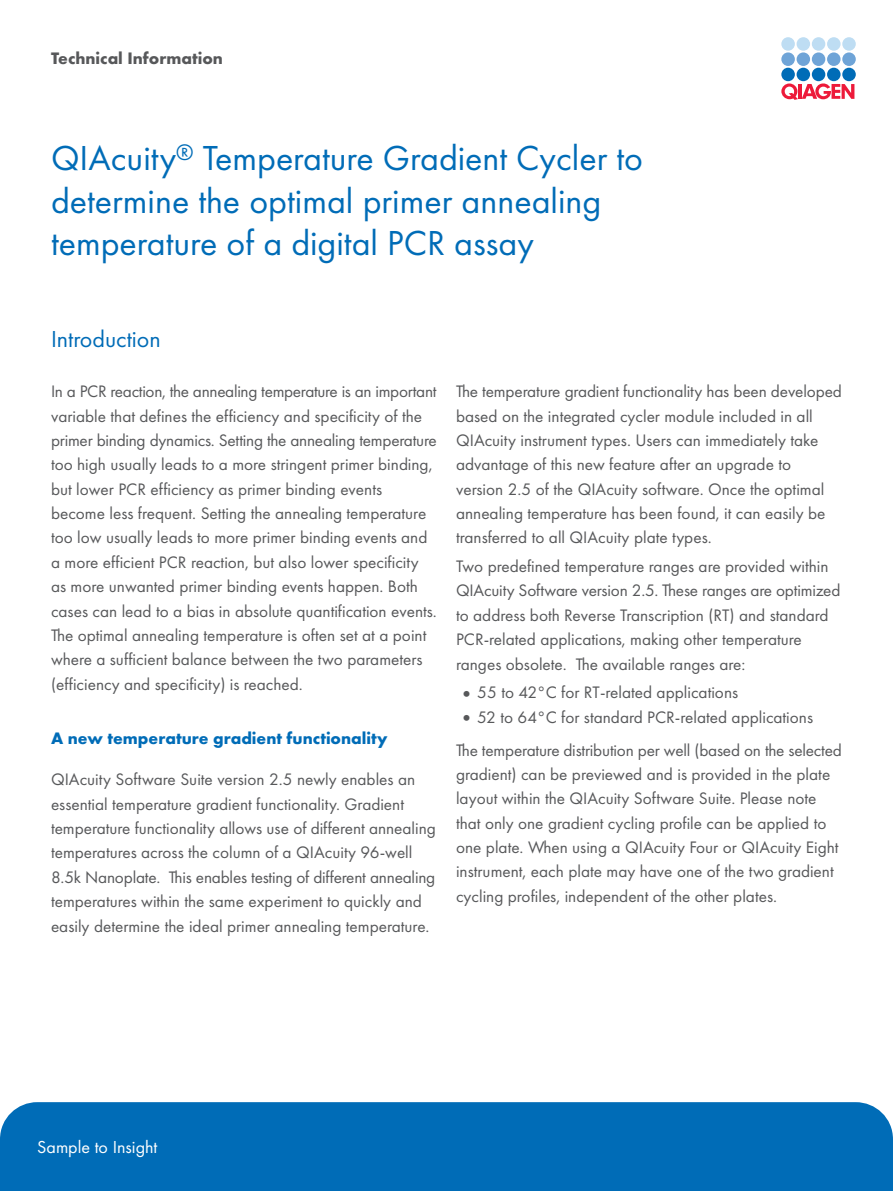
<style>
.page{position:relative;width:893px;height:1191px;background:#fff}
.page>*{position:absolute;margin:0;border:0;box-sizing:border-box;transform-origin:0 0}
.t1{font:36px/42px "Futura PT";color:#006cb7}
.t2{font:24px "Futura PT";color:#006cb7}
.t3{font:18px "Futura PT";color:#fff}
.t4{font:17.25px/24.3px "Futura PT";color:#57585a}
.t5{font:700 17.25px "Futura PT";color:#006cb7}
.t6{font:700 17.25px "Futura PT";color:#57585a}
.s1{font-size:21px}
</style>
<div class="page">
<div style="left:0;top:1102px;width:893px;height:89px;background:#006cb7"></div>
<div style="left:781px;top:68px;width:14px;height:13px;background:#006cb7;border-radius:50%"></div>
<div style="left:797px;top:68px;width:13px;height:13px;background:#006cb7;border-radius:50%"></div>
<div style="left:812px;top:68px;width:13px;height:13px;background:#006cb7;border-radius:50%"></div>
<div style="left:827px;top:68px;width:13px;height:13px;background:#006cb7;border-radius:50%"></div>
<div style="left:842px;top:68px;width:14px;height:13px;background:#006cb7;border-radius:50%"></div>
<div style="left:781px;top:52px;width:14px;height:14px;background:#6fa4d7;border-radius:50%"></div>
<div style="left:797px;top:52px;width:13px;height:14px;background:#6fa4d7;border-radius:50%"></div>
<div style="left:812px;top:52px;width:13px;height:14px;background:#6fa4d7;border-radius:50%"></div>
<div style="left:827px;top:52px;width:13px;height:14px;background:#6fa4d7;border-radius:50%"></div>
<div style="left:842px;top:52px;width:14px;height:14px;background:#6fa4d7;border-radius:50%"></div>
<div style="left:781px;top:37px;width:14px;height:14px;background:#beddf3;border-radius:50%"></div>
<div style="left:797px;top:37px;width:13px;height:14px;background:#beddf3;border-radius:50%"></div>
<div style="left:812px;top:37px;width:13px;height:14px;background:#beddf3;border-radius:50%"></div>
<div style="left:827px;top:37px;width:13px;height:14px;background:#beddf3;border-radius:50%"></div>
<div style="left:842px;top:37px;width:14px;height:14px;background:#beddf3;border-radius:50%"></div>
<svg style="left:781px;top:83px;width:73px;height:17px"></svg>
<p class="t6" style="left:51px;top:47px;width:173px">Technical Information</p>
<h1 class="t1" style="left:51px;top:137px;width:594px">QIAcuity<sup>®</sup> Temperature Gradient Cycler to determine the optimal primer annealing temperature of a digital PCR assay</h1>
<h2 class="t2" style="left:51px;top:325px;width:111px">Introduction</h2>
<p class="t4" style="left:51px;top:379px;width:387px">In a PCR reaction, the annealing temperature is an important variable that defines the efficiency and specificity of the primer binding dynamics. Setting the annealing temperature too high usually leads to a more stringent primer binding, but lower PCR efficiency as primer binding events become less frequent. Setting the annealing temperature too low usually leads to more primer binding events and a more efficient PCR reaction, but also lower specificity as more unwanted primer binding events happen. Both cases can lead to a bias in absolute quantification events.<br>The optimal annealing temperature is often set at a point where a sufficient balance between the two parameters (efficiency and specificity) is reached.</p>
<p class="t5" style="left:51px;top:727px;width:338px">A new temperature gradient functionality</p>
<p class="t4" style="left:51px;top:767px;width:386px">QIAcuity Software Suite version 2.5 newly enables an essential temperature gradient functionality. Gradient temperature functionality allows use of different annealing temperatures across the column of a QIAcuity 96-well 8.5k Nanoplate. This enables testing of different annealing temperatures within the same experiment to quickly and easily determine the ideal primer annealing temperature.</p>
<p class="t4" style="left:456px;top:379px;width:387px">The temperature gradient functionality has been developed based on the integrated cycler module included in all QIAcuity instrument types. Users can immediately take advantage of this new feature after an upgrade to version 2.5 of the QIAcuity software. Once the optimal annealing temperature has been found, it can easily be transferred to all QIAcuity plate types.</p>
<p class="t4" style="left:456px;top:554px;width:386px">Two predefined temperature ranges are provided within QIAcuity Software version 2.5. These ranges are optimized to address both Reverse Transcription (RT) and standard PCR-related applications, making other temperature ranges obsolete. The available ranges are:</p>
<p class="t4" style="left:456px;top:680px;width:284px"><span class="s1">•</span>55 to 42°C for RT-related applications</p>
<p class="t4" style="left:456px;top:700px;width:387px;line-height:32.8px"><span class="s1">•</span>52 to 64°C for standard PCR-related applications<br>The temperature distribution per well (based on the selected</p>
<p class="t4" style="left:456px;top:762px;width:384px">gradient) can be previewed and is provided in the plate layout within the QIAcuity Software Suite. Please note that only one gradient cycling profile can be applied to one plate. When using a QIAcuity Four or QIAcuity Eight instrument, each plate may have one of the two gradient cycling profiles, independent of the other plates.</p>
<p class="t3" style="left:37px;top:1136px;width:122px">Sample to Insight</p>
</div>
